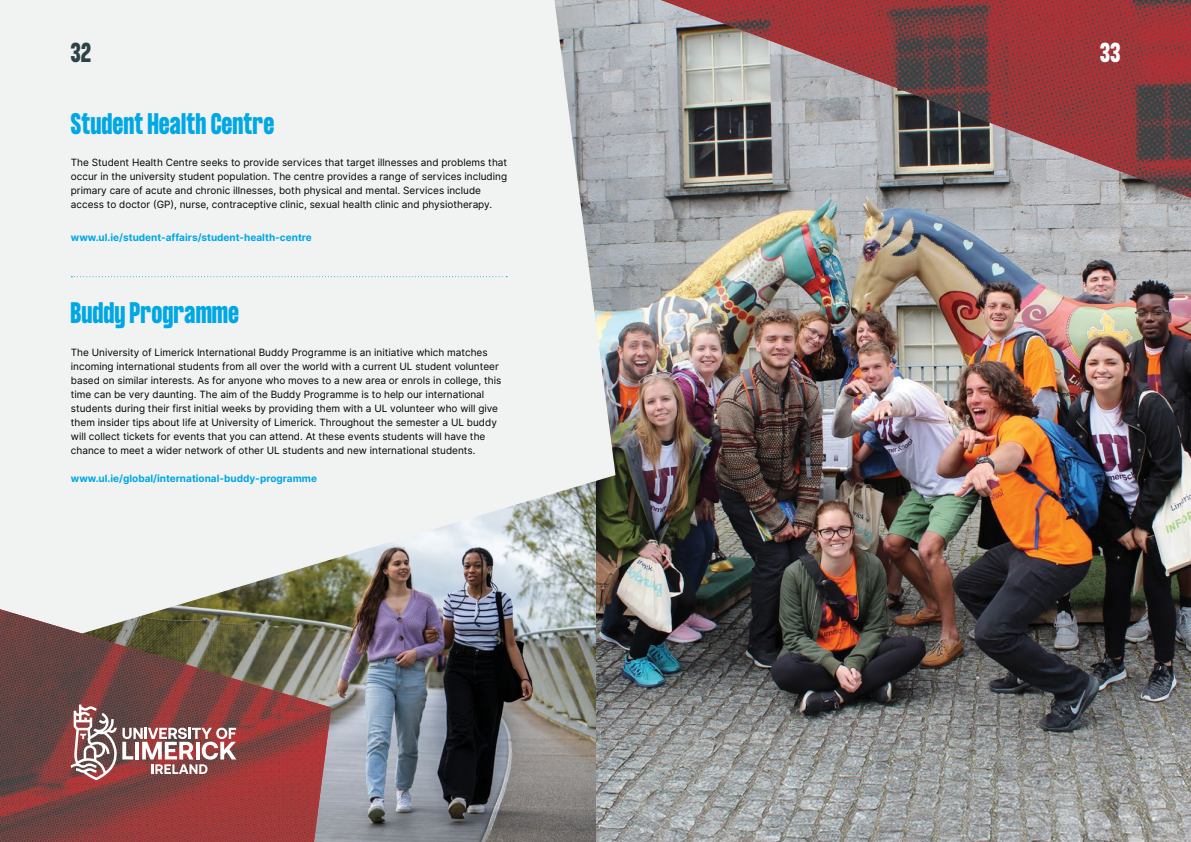
<style>
.page{position:relative;width:1191px;height:842px;background:#fff}
.page>*{position:absolute;margin:0;border:0;box-sizing:border-box;transform-origin:0 0}
.t1{font:700 26px "Formula Condensed";letter-spacing:.025em;color:#00a7e5}
.t2{font:700 24px "Formula Condensed";color:#2d4245}
.t3{font:700 24px "Formula Condensed";color:#fff}
.t4{font:10px/14px "Inter";color:#000}
.t5{font:700 10px "Inter";color:#00a7e5}
</style>
<div class="page">
<img style="left:595px;top:0;width:596px;height:842px">
<img style="left:661px;top:0;width:530px;height:198px">
<img style="left:331px;top:658px;width:264px;height:184px">
<svg style="left:0;top:0;width:615px;height:658px;fill:#f1f3f3"></svg>
<svg style="left:71px;top:276px;width:436px;height:1px"></svg>
<img style="left:0;top:609px;width:331px;height:233px">
<svg style="left:71px;top:705px;width:165px;height:75px"></svg>
<h2 class="t2" style="left:71px;top:38px;width:22px">32</h2>
<h2 class="t3" style="left:1100px;top:38px;width:22px">33</h2>
<h1 class="t1" style="left:71px;top:108px;width:205px">Student Health Centre</h1>
<p class="t4" style="left:71px;top:156px;width:438px">The Student Health Centre seeks to provide services that target illnesses and problems that occur in the university student population. The centre provides a range of services including primary care of acute and chronic illnesses, both physical and mental. Services include access to doctor (GP), nurse, contraceptive clinic, sexual health clinic and physiotherapy.</p>
<p class="t5" style="left:71px;top:230px;width:242px">www.ul.ie/student-affairs/student-health-centre</p>
<h1 class="t1" style="left:71px;top:298px;width:169px">Buddy Programme</h1>
<p class="t4" style="left:71px;top:345px;width:432px">The University of Limerick International Buddy Programme is an initiative which matches incoming international students from all over the world with a current UL student volunteer based on similar interests. As for anyone who moves to a new area or enrols in college, this time can be very daunting. The aim of the Buddy Programme is to help our international students during their first initial weeks by providing them with a UL volunteer who will give them insider tips about life at University of Limerick. Throughout the semester a UL buddy will collect tickets for events that you can attend. At these events students will have the chance to meet a wider network of other UL students and new international students.</p>
<p class="t5" style="left:71px;top:471px;width:248px">www.ul.ie/global/international-buddy-programme</p>
</div>
